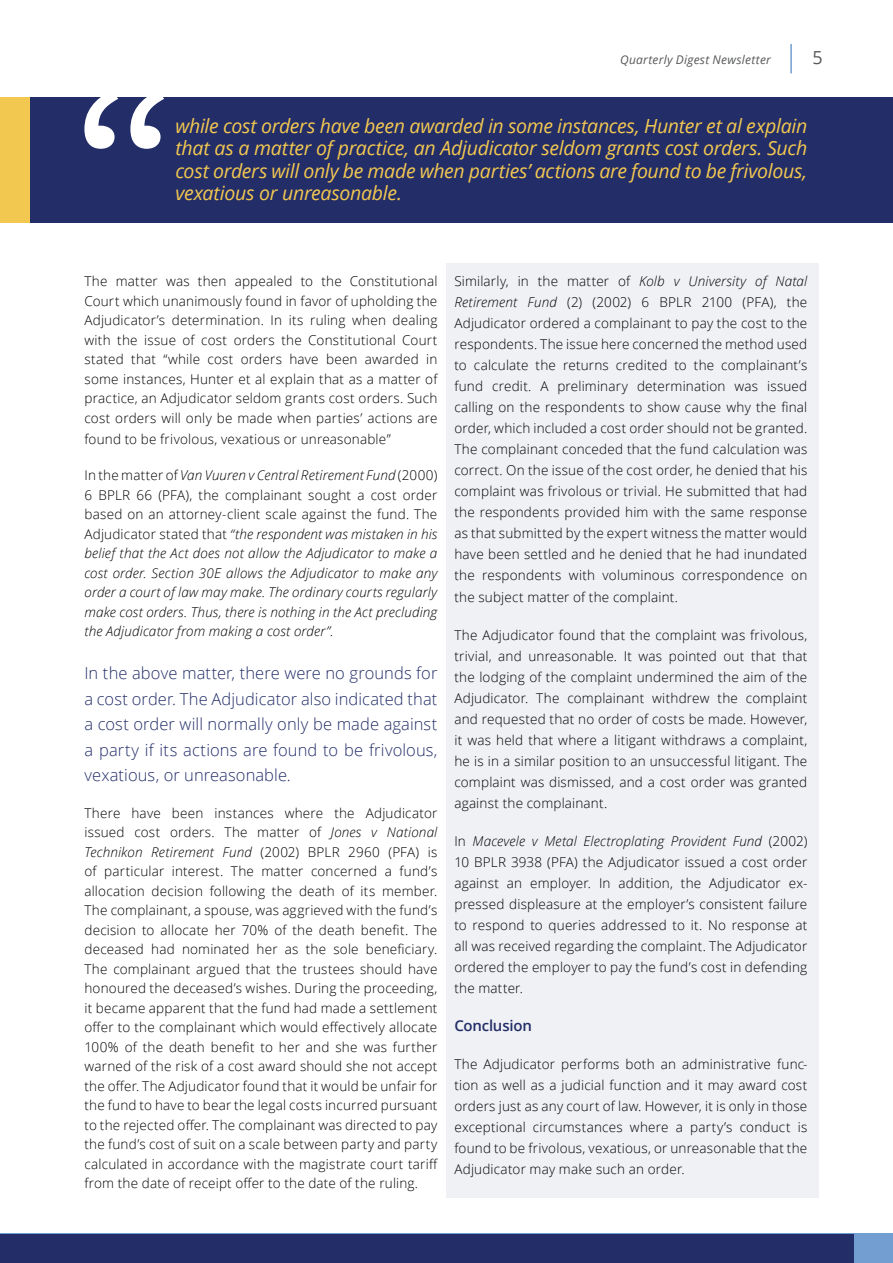
<style>
.page{position:relative;width:893px;height:1263px;background:#fff}
.page>*{position:absolute;margin:0;border:0;box-sizing:border-box;transform-origin:0 0}
.t1{font:italic 19.5px/22.5px "Open Sans";letter-spacing:-.015em;color:#f3c851;text-align:justify}
.t2{font:18px "Open Sans";color:#58595b}
.t3{font:300 16.5px/25.5px "Open Sans";letter-spacing:.005em;color:#232d68;text-align:justify}
.t4{font:600 15px "Open Sans";letter-spacing:-.015em;color:#232d68}
.t5{font:300 13.5px/21px "Open Sans";letter-spacing:.015em;color:#000;text-align:justify}
.t6{font:italic 300 13.5px/19.5px "Open Sans";letter-spacing:.01em;color:#000;text-align:justify}
.t7{font:italic 12px "Open Sans";letter-spacing:.025em;color:#58595b}
.s1{font-style:normal}
.s2{font-style:italic}
</style>
<div class="page">
<div style="left:446px;top:264px;width:373px;height:934px;background:#f0f1f4"></div>
<div style="left:2px;top:98px;width:891px;height:125px;background:#232d68"></div>
<div style="left:0;top:98px;width:30px;height:125px;background:#f3c851"></div>
<svg style="left:84px;top:97px;width:80px;height:52px"></svg>
<div style="left:0;top:1234px;width:893px;height:29px;background:#739ed1"></div>
<div style="left:0;top:1234px;width:854px;height:29px;background:#232d68"></div>
<hr style="left:790px;top:44px;width:2px;height:29px;background:#739ed1">
<p class="t7" style="left:620px;top:51px;width:152px">Quarterly Digest Newsletter</p>
<h2 class="t2" style="left:813px;top:45px;width:12px">5</h2>
<p class="t1" style="left:175px;top:114px;width:633px">while cost orders have been awarded in some instances, Hunter et al explain that as a matter of practice, an Adjudicator seldom grants cost orders. Such cost orders will only be made when parties’ actions are found to be frivolous, vexatious or unreasonable.</p>
<p class="t5" style="left:84px;top:271px;width:354px;line-height:19.5px">The matter was then appealed to the Constitutional Court which unanimously found in favor of upholding the Adjudicator’s determination. In its ruling when dealing with the issue of cost orders the Constitutional Court stated that “while cost orders have been awarded in some instances, Hunter et al explain that as a matter of practice, an Adjudicator seldom grants cost orders. Such cost orders will only be made when parties’ actions are</p>
<p class="t5" style="left:84px;top:428px;width:308px">found to be frivolous, vexatious or unreasonable”</p>
<p class="t6" style="left:84px;top:465px;width:354px"><span class="s1">In the matter of</span> Van Vuuren v Central Retirement Fund <span class="s1">(2000)<br>6 BPLR 66 (PFA), the complainant sought a cost order based on an attorney-client scale against the fund. The Adjudicator stated that</span> “the respondent was mistaken in his belief that the Act does not allow the Adjudicator to make a cost order. Section 30E allows the Adjudicator to make any order a court of law may make. The ordinary courts regularly make cost orders. Thus, there is nothing in the Act precluding the Adjudicator from making a cost order”.</p>
<p class="t3" style="left:84px;top:660px;width:354px">In the above matter, there were no grounds for a cost order. The Adjudicator also indicated that a cost order will normally only be made against a party if its actions are found to be frivolous, vexatious, or unreasonable.</p>
<p class="t5" style="left:84px;top:802px;width:355px;line-height:19.5px">There have been instances where the Adjudicator issued cost orders. The matter of <span class="s2">Jones v National Technikon Retirement Fund</span> (2002) BPLR 2960 (PFA) is of particular interest. The matter concerned a fund’s allocation decision following the death of its member.<br>The complainant, a spouse, was aggrieved with the fund’s decision to allocate her 70% of the death benefit. The deceased had nominated her as the sole beneficiary.<br>The complainant argued that the trustees should have honoured the deceased’s wishes. During the proceeding, it became apparent that the fund had made a settlement offer to the complainant which would effectively allocate 100% of the death benefit to her and she was further warned of the risk of a cost award should she not accept the offer. The Adjudicator found that it would be unfair for the fund to have to bear the legal costs incurred pursuant to the rejected offer. The complainant was directed to pay the fund’s cost of suit on a scale between party and party calculated in accordance with the magistrate court tariff from the date of receipt offer to the date of the ruling.</p>
<p class="t5" style="left:454px;top:271px;width:354px">Similarly, in the matter of <span class="s2">Kolb v University of Natal Retirement Fund</span> (2) (2002) 6 BPLR 2100 (PFA), the Adjudicator ordered a complainant to pay the cost to the respondents. The issue here concerned the method used to calculate the returns credited to the complainant’s fund credit. A preliminary determination was issued calling on the respondents to show cause why the final order, which included a cost order should not be granted.<br>The complainant conceded that the fund calculation was correct. On the issue of the cost order, he denied that his complaint was frivolous or trivial. He submitted that had the respondents provided him with the same response as that submitted by the expert witness the matter would have been settled and he denied that he had inundated the respondents with voluminous correspondence on the subject matter of the complaint.</p>
<p class="t5" style="left:454px;top:624px;width:354px">The Adjudicator found that the complaint was frivolous, trivial, and unreasonable. It was pointed out that that the lodging of the complaint undermined the aim of the Adjudicator. The complainant withdrew the complaint and requested that no order of costs be made. However, it was held that where a litigant withdraws a complaint, he is in a similar position to an unsuccessful litigant. The complaint was dismissed, and a cost order was granted against the complainant.</p>
<p class="t5" style="left:454px;top:830px;width:354px">In <span class="s2">Macevele v Metal Electroplating Provident Fund</span> (2002)<br>10 BPLR 3938 (PFA) the Adjudicator issued a cost order against an employer. In addition, the Adjudicator ex&shy;pressed displeasure at the employer’s consistent failure to respond to queries addressed to it. No response at all was received regarding the complaint. The Adjudicator ordered the employer to pay the fund’s cost in defending the matter.</p>
<p class="t4" style="left:454px;top:1015px;width:79px">Conclusion</p>
<p class="t5" style="left:454px;top:1053px;width:354px">The Adjudicator performs both an administrative func&shy;tion as well as a judicial function and it may award cost orders just as any court of law. However, it is only in those exceptional circumstances where a party’s conduct is found to be frivolous, vexatious, or unreasonable that the Adjudicator may make such an order.</p>
</div>
